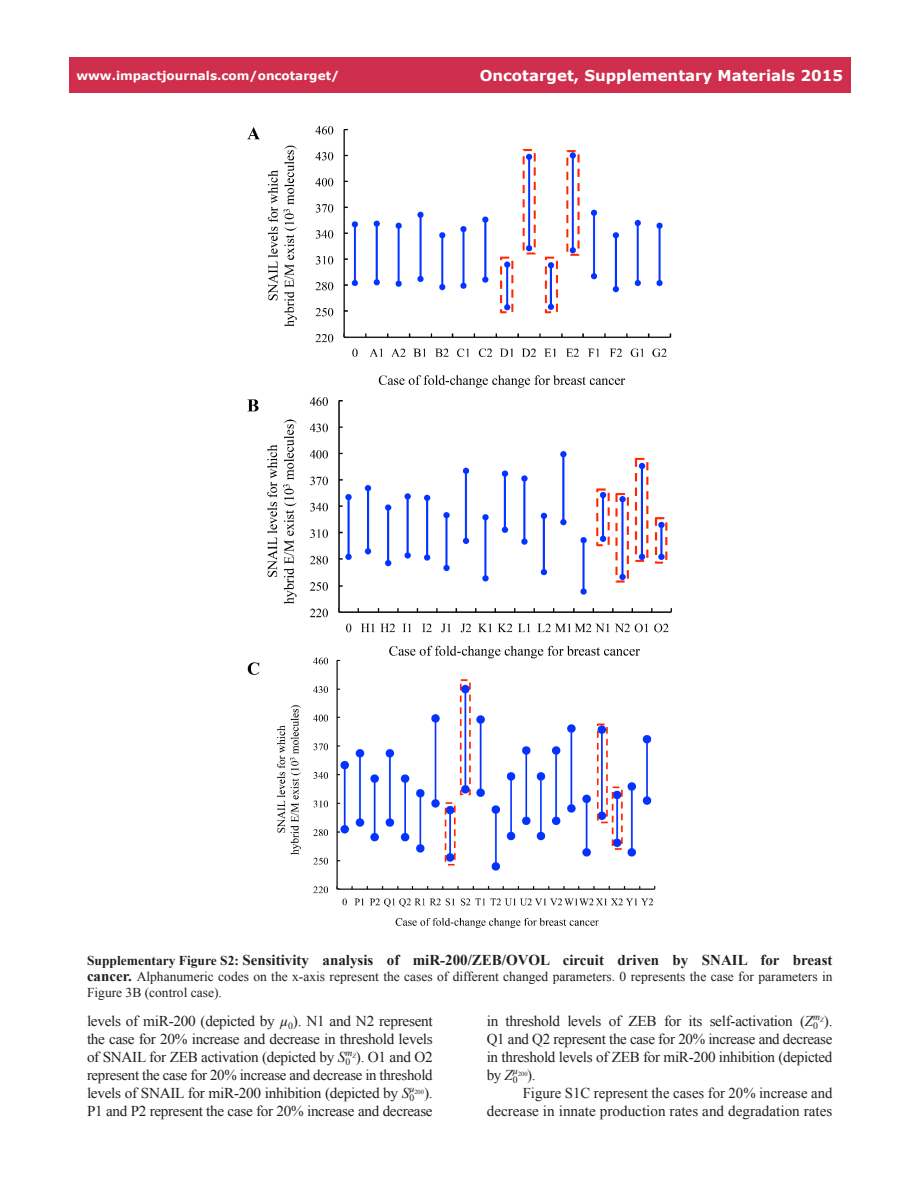
<style>
.page{position:relative;width:918px;height:1188px;background:#fff}
.page>*{position:absolute;margin:0;border:0;box-sizing:border-box;transform-origin:0 0}
.BodyText{font:15px/18px "Times New Roman";letter-spacing:-.02em;color:#231f20;text-align:justify}
.BodyText-2{font:15px/18px "Times New Roman";color:#231f20;text-align:right}
.t1{font:700 15px "Times New Roman";color:#231f20}
.t2{font:700 15px "Verdana";color:#fff}
.t3{font:13.5px/16.2px "Times New Roman";color:#231f20}
.t4{font:700 12px "Verdana";color:#fff}
.t5{font:9.75px "Times New Roman";color:#231f20}
.t6{font:6.3px "Times New Roman";color:#231f20}
.s1{font-size:13.5px}
.s2{font-weight:700;font-size:15px}
.s3{font-family:"STIX General";font-style:italic}
.s4{font-style:italic}
.s5{font-style:italic;font-size:15px}
</style>
<div class="page">
<div style="left:69px;top:57px;width:781px;height:36px;background:#cf2e4c"></div>
<img style="left:248px;top:127px;width:424px;height:800px">
<p class="t4" style="left:76px;top:67px;width:264px">www.impactjournals.com/oncotarget/</p>
<p class="t2" style="left:480px;top:66px;width:365px">Oncotarget, Supplementary Materials 2015</p>
<p class="t1" style="left:87px;top:949px;width:747px"><span class="s1">Supplementary Figure S2:</span> Sensitivity analysis of miR-200/ZEB/OVOL circuit driven by SNAIL for breast</p>
<p class="t3" style="left:87px;top:968px;width:747px"><span class="s2">cancer.</span> Alphanumeric codes on the x-axis represent the cases of different changed parameters. 0 represents the case for parameters in<br>Figure 3B (control case).</p>
<p class="BodyText" style="left:87px;top:1011px;width:347px">levels of miR-200 (depicted by <span class="s3">μ</span><sub>0</sub>). N1 and N2 represent the case for 20% increase and decrease in threshold levels of SNAIL for ZEB activation (depicted by <span class="s4">S</span><sup>m</sup><sup>Z</sup>). O1 and O2</p>
<p class="t5" style="left:345px;top:1055px;width:6px">0</p>
<p class="BodyText" style="left:87px;top:1065px;width:347px">represent the case for 20% increase and decrease in threshold levels of SNAIL for miR-200 inhibition (depicted by</p>
<p class="BodyText" style="left:87px;top:1083px;width:347px;text-align:right">).<br>P1 and P2 represent the case for 20% increase and decrease</p>
<p class="t6" style="left:402px;top:1087px;width:24px"><span class="s5">S</span><sup>μ</sup>200</p>
<p class="t5" style="left:409px;top:1091px;width:6px">0</p>
<p class="BodyText" style="left:487px;top:1011px;width:347px">in threshold levels of ZEB for its self-activation (<span class="s4">Z</span><sup>m</sup><sup>Z</sup>).</p>
<p class="t5" style="left:813px;top:1019px;width:6px">0</p>
<p class="BodyText" style="left:487px;top:1029px;width:347px">Q1 and Q2 represent the case for 20% increase and decrease in threshold levels of ZEB for miR-200 inhibition (depicted by</p>
<p class="t6" style="left:505px;top:1069px;width:24px"><span class="s5">Z</span><sup>μ</sup>200</p>
<p class="t5" style="left:513px;top:1073px;width:6px">0</p>
<p class="BodyText" style="left:527px;top:1065px;width:10px">).</p>
<p class="BodyText-2" style="left:487px;top:1083px;width:347px">Figure S1C represent the cases for 20% increase and decrease in innate production rates and degradation rates</p>
</div>
